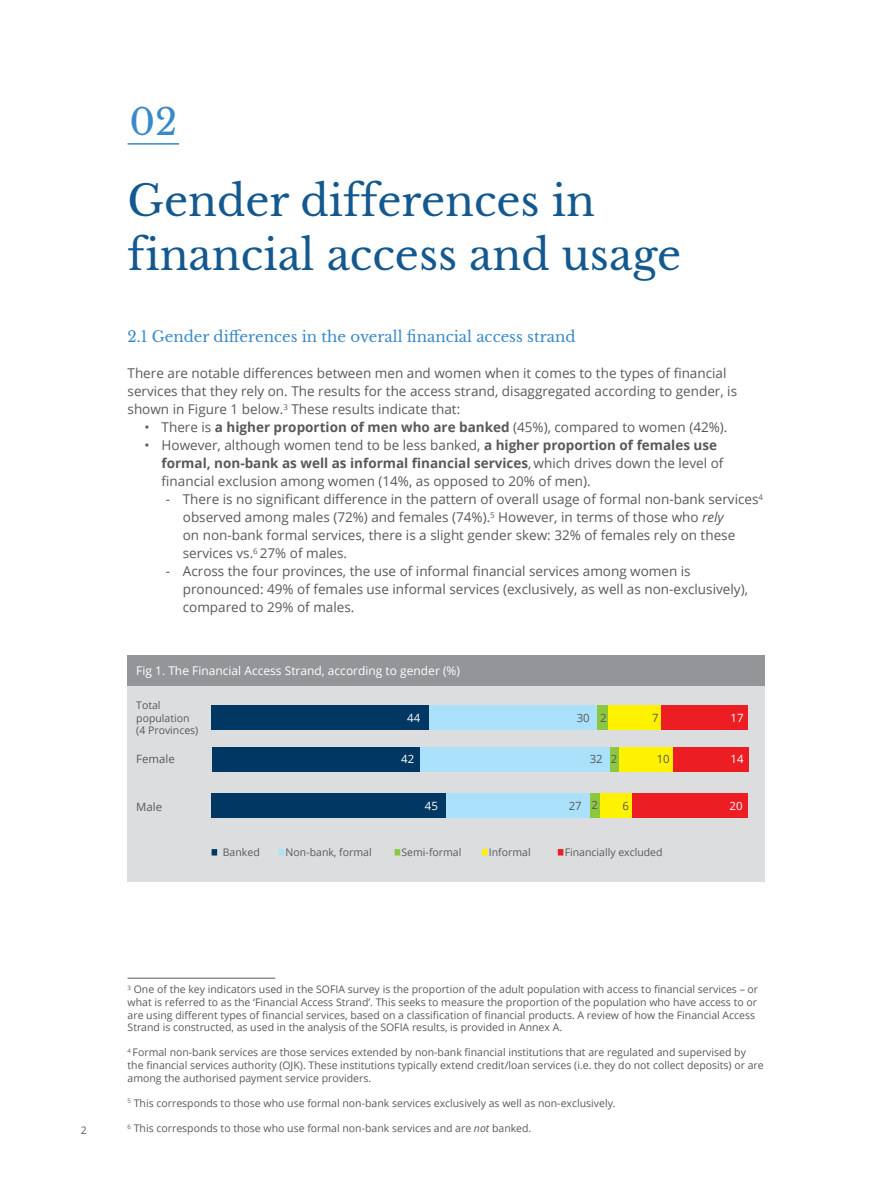
<style>
.page{position:relative;width:893px;height:1191px;background:#fff}
.page>*{position:absolute;margin:0;border:0;box-sizing:border-box;transform-origin:0 0}
.t1{font:42px/54px "Libre Baskerville";color:#13588f}
.t2{font:36px "Libre Baskerville";color:#3989c9}
.t3{font:15px "Libre Baskerville";color:#3989c9}
.t4{font:13.5px/18px "Open Sans";color:#58595b}
.t5{font:12px "Open Sans";color:#fff}
.t6{font:11.4px "Open Sans";color:#58595b}
.t7{font:11.4px "Open Sans";color:#fff}
.t8{font:10.5px/12.6px "Open Sans";color:#58595b}
.s1{font-weight:700}
.s2{font-style:italic}
</style>
<div class="page">
<div style="left:128px;top:680px;width:637px;height:201px;background:#dcddde"></div>
<div style="left:128px;top:655px;width:637px;height:30px;background:#939598"></div>
<div style="left:609px;top:747px;width:11px;height:24px;background:#8dc63f"></div>
<div style="left:212px;top:747px;width:208px;height:24px;background:#003863"></div>
<div style="left:420px;top:747px;width:189px;height:24px;background:#abe1fa"></div>
<div style="left:619px;top:747px;width:54px;height:24px;background:#fff200"></div>
<div style="left:673px;top:747px;width:75px;height:24px;background:#ed1d24"></div>
<div style="left:597px;top:705px;width:11px;height:25px;background:#8dc63f"></div>
<div style="left:589px;top:793px;width:11px;height:25px;background:#8dc63f"></div>
<div style="left:212px;top:705px;width:217px;height:25px;background:#003863"></div>
<div style="left:429px;top:705px;width:168px;height:25px;background:#abe1fa"></div>
<div style="left:608px;top:705px;width:53px;height:25px;background:#fff200"></div>
<div style="left:661px;top:705px;width:87px;height:25px;background:#ed1d24"></div>
<div style="left:212px;top:793px;width:234px;height:25px;background:#003863"></div>
<div style="left:446px;top:793px;width:143px;height:25px;background:#abe1fa"></div>
<div style="left:600px;top:793px;width:32px;height:25px;background:#fff200"></div>
<div style="left:632px;top:793px;width:116px;height:25px;background:#ed1d24"></div>
<hr style="left:128px;top:977px;width:147px;height:1px;background:#58595b">
<hr style="left:128px;top:143px;width:51px;height:2px;background:#3989c9">
<svg style="left:212px;top:849px;width:5px;height:6px"></svg>
<svg style="left:279px;top:849px;width:5px;height:6px"></svg>
<svg style="left:395px;top:849px;width:5px;height:6px"></svg>
<svg style="left:482px;top:849px;width:6px;height:6px"></svg>
<svg style="left:558px;top:849px;width:5px;height:6px"></svg>
<h2 class="t2" style="left:129px;top:100px;width:49px">02</h2>
<h1 class="t1" style="left:128px;top:174px;width:555px">Gender differences in financial access and usage</h1>
<h3 class="t3" style="left:128px;top:327px;width:450px">2.1 Gender differences in the overall financial access strand</h3>
<p class="t4" style="left:128px;top:364px;width:611px">There are notable differences between men and women when it comes to the types of financial services that they rely on. The results for the access strand, disaggregated according to gender, is shown in Figure 1 below.<sup>3</sup> These results indicate that:</p>
<p class="t4" style="left:145px;top:418px;width:584px">• There is <span class="s1">a higher proportion of men who are banked</span> (45%), compared to women (42%).</p>
<p class="t4" style="left:162px;top:436px;width:563px;text-indent:-17px">• However, although women tend to be less banked, <span class="s1">a higher proportion of females use formal, non-bank as well as informal financial services</span>,which drives down the level of financial exclusion among women (14%, as opposed to 20% of men).</p>
<p class="t4" style="left:183px;top:490px;width:582px;text-indent:-17px">- There is no significant difference in the pattern of overall usage of formal non-bank services<sup>4 </sup>observed among males (72%) and females (74%).<sup>5</sup> However, in terms of those who <span class="s2">rely<br></span>on non-bank formal services, there is a slight gender skew: 32% of females rely on these services vs.<sup>6</sup> 27% of males.</p>
<p class="t4" style="left:183px;top:562px;width:567px;text-indent:-17px">- Across the four provinces, the use of informal financial services among women is pronounced: 49% of females use informal services (exclusively, as well as non-exclusively), compared to 29% of males.</p>
<p class="t5" style="left:136px;top:662px;width:325px">Fig 1. The Financial Access Strand, according to gender (%)</p>
<p class="t8" style="left:136px;top:698px;width:64px">Total population (4 Provinces)</p>
<p class="t6" style="left:136px;top:751px;width:40px">Female</p>
<p class="t7" style="left:401px;top:751px;width:15px">42</p>
<p class="t6" style="left:590px;top:751px;width:29px">32 2</p>
<p class="t6" style="left:657px;top:751px;width:15px">10</p>
<p class="t7" style="left:731px;top:751px;width:15px">14</p>
<p class="t7" style="left:407px;top:710px;width:15px">44</p>
<p class="t6" style="left:577px;top:710px;width:32px">30 2</p>
<p class="t6" style="left:652px;top:710px;width:8px">7</p>
<p class="t7" style="left:731px;top:710px;width:15px">17</p>
<p class="t6" style="left:136px;top:798px;width:27px">Male</p>
<p class="t7" style="left:425px;top:798px;width:15px">45</p>
<p class="t6" style="left:569px;top:798px;width:31px">27 2</p>
<p class="t6" style="left:623px;top:798px;width:8px">6</p>
<p class="t7" style="left:730px;top:798px;width:15px">20</p>
<p class="t8" style="left:223px;top:846px;width:38px">Banked</p>
<p class="t8" style="left:286px;top:846px;width:88px">Non-bank, formal</p>
<p class="t8" style="left:402px;top:846px;width:61px">Semi-formal</p>
<p class="t8" style="left:489px;top:846px;width:43px">Informal</p>
<p class="t8" style="left:565px;top:846px;width:99px">Financially excluded</p>
<p class="t8" style="left:81px;top:1124px;width:8px">2</p>
<p class="t8" style="left:128px;top:983px;width:632px"><sup>3</sup> One of the key indicators used in the SOFIA survey is the proportion of the adult population with access to financial services – or what is referred to as the ‘Financial Access Strand’. This seeks to measure the proportion of the population who have access to or are using different types of financial services, based on a classification of financial products. A review of how the Financial Access Strand is constructed, as used in the analysis of the SOFIA results, is provided in Annex A.</p>
<p class="t8" style="left:128px;top:1046px;width:638px"><sup>4</sup> Formal non-bank services are those services extended by non-bank financial institutions that are regulated and supervised by the financial services authority (OJK). These institutions typically extend credit/loan services (i.e. they do not collect deposits) or are among the authorised payment service providers.</p>
<p class="t8" style="left:128px;top:1096px;width:490px"><sup>5</sup> This corresponds to those who use formal non-bank services exclusively as well as non-exclusively.</p>
<p class="t8" style="left:128px;top:1121px;width:405px"><sup>6</sup> This corresponds to those who use formal non-bank services and are <span class="s2">not</span> banked.</p>
</div>
